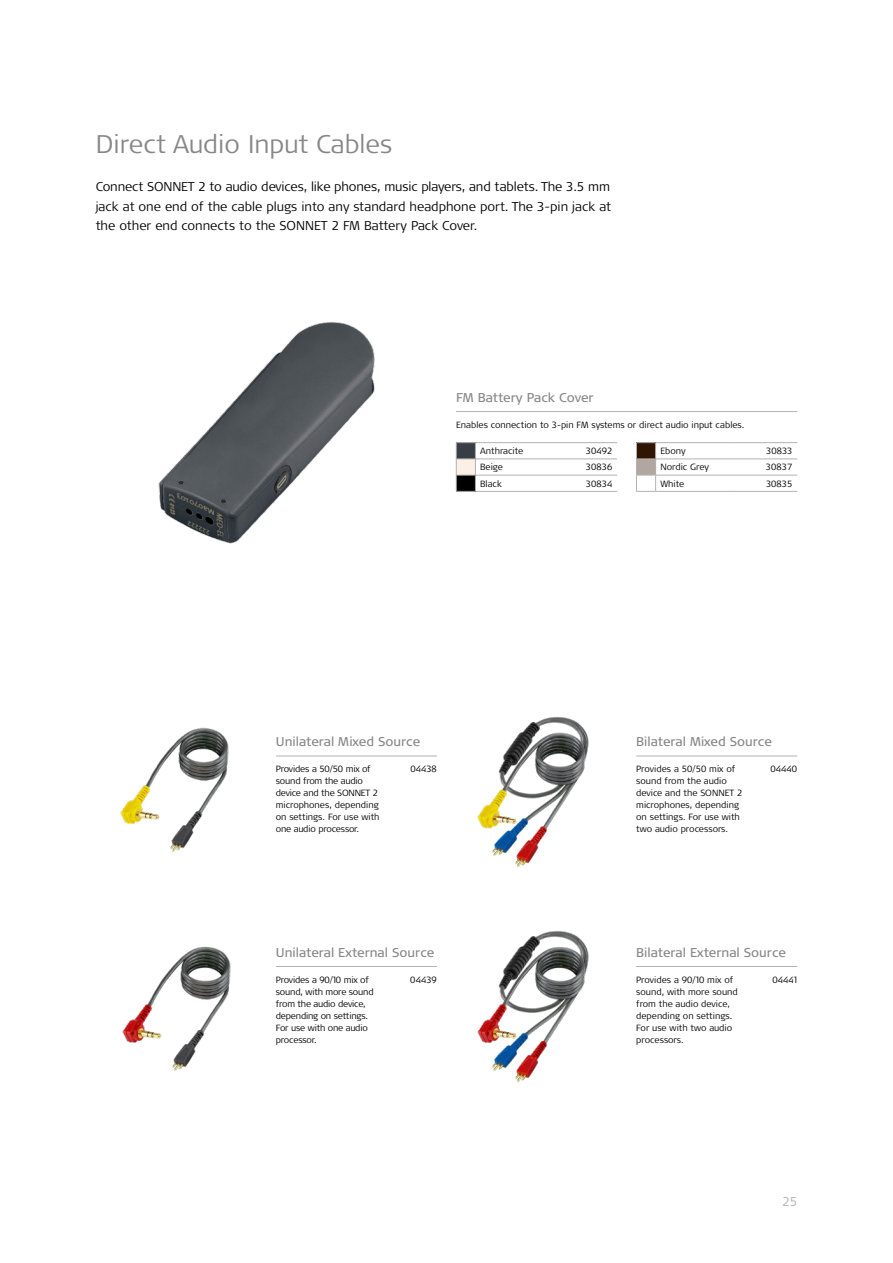
<style>
.page{position:relative;width:893px;height:1263px;background:#fff}
.page>*{position:absolute;margin:0;border:0;box-sizing:border-box;transform-origin:0 0}
.BR_PF_InSubheadline{font:300 25.5px "Signa Pro";color:#878787}
.BR_PF_Bodytext_light{font:300 12.75px/19.2px "Signa Pro";color:#000;text-align:justify}
.BR_PF_Bodytext_book{font:12.75px "Signa Pro";color:#878787}
.t1{font:300 12.75px "Signa Pro";color:#b3b2b2}
.BR_PF_Infographics_l{font:300 9px/12px "Signa Pro";color:#000}
.BR_PF_Infographics_l-2{font:300 9px/12px "Signa Pro";letter-spacing:-.02em;color:#000}
</style>
<div class="page">
<img style="left:477px;top:717px;width:112px;height:150px">
<img style="left:477px;top:931px;width:112px;height:151px">
<img style="left:158px;top:322px;width:217px;height:222px">
<hr style="left:456px;top:411px;width:341px;height:1px;background:#b3b2b2">
<hr style="left:475px;top:442px;width:77px;height:1px;background:#b3b2b2">
<hr style="left:552px;top:442px;width:65px;height:1px;background:#b3b2b2">
<hr style="left:475px;top:459px;width:77px;height:1px;background:#b3b2b2">
<hr style="left:552px;top:459px;width:65px;height:1px;background:#b3b2b2">
<hr style="left:475px;top:475px;width:77px;height:1px;background:#b3b2b2">
<hr style="left:552px;top:475px;width:65px;height:1px;background:#b3b2b2">
<svg style="left:456px;top:442px;width:20px;height:50px"></svg>
<hr style="left:475px;top:491px;width:77px;height:1px;background:#b3b2b2">
<hr style="left:552px;top:491px;width:65px;height:1px;background:#b3b2b2">
<hr style="left:656px;top:442px;width:76px;height:1px;background:#b3b2b2">
<hr style="left:732px;top:442px;width:65px;height:1px;background:#b3b2b2">
<hr style="left:656px;top:459px;width:76px;height:1px;background:#b3b2b2">
<hr style="left:732px;top:459px;width:65px;height:1px;background:#b3b2b2">
<hr style="left:656px;top:475px;width:76px;height:1px;background:#b3b2b2">
<hr style="left:732px;top:475px;width:65px;height:1px;background:#b3b2b2">
<hr style="left:656px;top:491px;width:76px;height:1px;background:#b3b2b2">
<hr style="left:732px;top:491px;width:65px;height:1px;background:#b3b2b2">
<svg style="left:636px;top:442px;width:20px;height:50px"></svg>
<hr style="left:636px;top:756px;width:161px;height:1px;background:#b3b2b2">
<hr style="left:276px;top:756px;width:161px;height:1px;background:#b3b2b2">
<hr style="left:636px;top:966px;width:161px;height:1px;background:#b3b2b2">
<hr style="left:276px;top:966px;width:161px;height:1px;background:#b3b2b2">
<img style="left:120px;top:727px;width:109px;height:125px">
<img style="left:122px;top:946px;width:109px;height:125px">
<p class="BR_PF_InSubheadline" style="left:96px;top:126px;width:298px">Direct Audio Input Cables</p>
<p class="BR_PF_Bodytext_light" style="left:96px;top:177px;width:517px">Connect SONNET 2 to audio devices, like phones, music players, and tablets. The 3.5 mm jack at one end of the cable plugs into any standard headphone port. The 3-pin jack at the other end connects to the SONNET 2 FM Battery Pack Cover.</p>
<p class="BR_PF_Bodytext_book" style="left:456px;top:389px;width:139px">FM Battery Pack Cover</p>
<p class="BR_PF_Infographics_l" style="left:456px;top:418px;width:290px">Enables connection to 3-pin FM systems or direct audio input cables.</p>
<p class="BR_PF_Infographics_l" style="left:480px;top:445px;width:44px">Anthracite</p>
<p class="BR_PF_Infographics_l" style="left:586px;top:445px;width:28px">30492</p>
<p class="BR_PF_Infographics_l" style="left:480px;top:461px;width:24px">Beige</p>
<p class="BR_PF_Infographics_l" style="left:586px;top:461px;width:28px">30836</p>
<p class="BR_PF_Infographics_l" style="left:480px;top:477px;width:23px">Black</p>
<p class="BR_PF_Infographics_l" style="left:586px;top:477px;width:28px">30834</p>
<p class="BR_PF_Infographics_l" style="left:660px;top:445px;width:27px">Ebony</p>
<p class="BR_PF_Infographics_l" style="left:766px;top:445px;width:28px">30833</p>
<p class="BR_PF_Infographics_l" style="left:660px;top:461px;width:50px">Nordic Grey</p>
<p class="BR_PF_Infographics_l" style="left:766px;top:461px;width:28px">30837</p>
<p class="BR_PF_Infographics_l" style="left:660px;top:477px;width:25px">White</p>
<p class="BR_PF_Infographics_l" style="left:766px;top:477px;width:28px">30835</p>
<p class="BR_PF_Bodytext_book" style="left:276px;top:733px;width:146px">Unilateral Mixed Source</p>
<p class="BR_PF_Bodytext_book" style="left:636px;top:733px;width:137px">Bilateral Mixed Source</p>
<p class="BR_PF_Infographics_l-2" style="left:276px;top:762px;width:105px">Provides a 50/50 mix of sound from the audio device and the SONNET 2 microphones, depending on settings. For use with one audio processor.</p>
<p class="BR_PF_Infographics_l" style="left:410px;top:762px;width:28px">04438</p>
<p class="BR_PF_Infographics_l" style="left:636px;top:762px;width:108px">Provides a 50/50 mix of sound from the audio device and the SONNET 2 microphones, depending on settings. For use with two audio processors.</p>
<p class="BR_PF_Infographics_l" style="left:770px;top:762px;width:28px">04440</p>
<p class="BR_PF_Bodytext_book" style="left:276px;top:943px;width:160px">Unilateral External Source</p>
<p class="BR_PF_Bodytext_book" style="left:636px;top:943px;width:151px">Bilateral External Source</p>
<p class="BR_PF_Infographics_l-2" style="left:276px;top:973px;width:99px">Provides a 90/10 mix of sound, with more sound from the audio device, depending on settings.<br>For use with one audio processor.</p>
<p class="BR_PF_Infographics_l" style="left:410px;top:973px;width:28px">04439</p>
<p class="BR_PF_Infographics_l" style="left:636px;top:973px;width:103px">Provides a 90/10 mix of sound, with more sound from the audio device, depending on settings.<br>For use with two audio processors.</p>
<p class="BR_PF_Infographics_l" style="left:773px;top:973px;width:26px">04441</p>
<h2 class="t1" style="left:782px;top:1192px;width:16px">25</h2>
</div>
